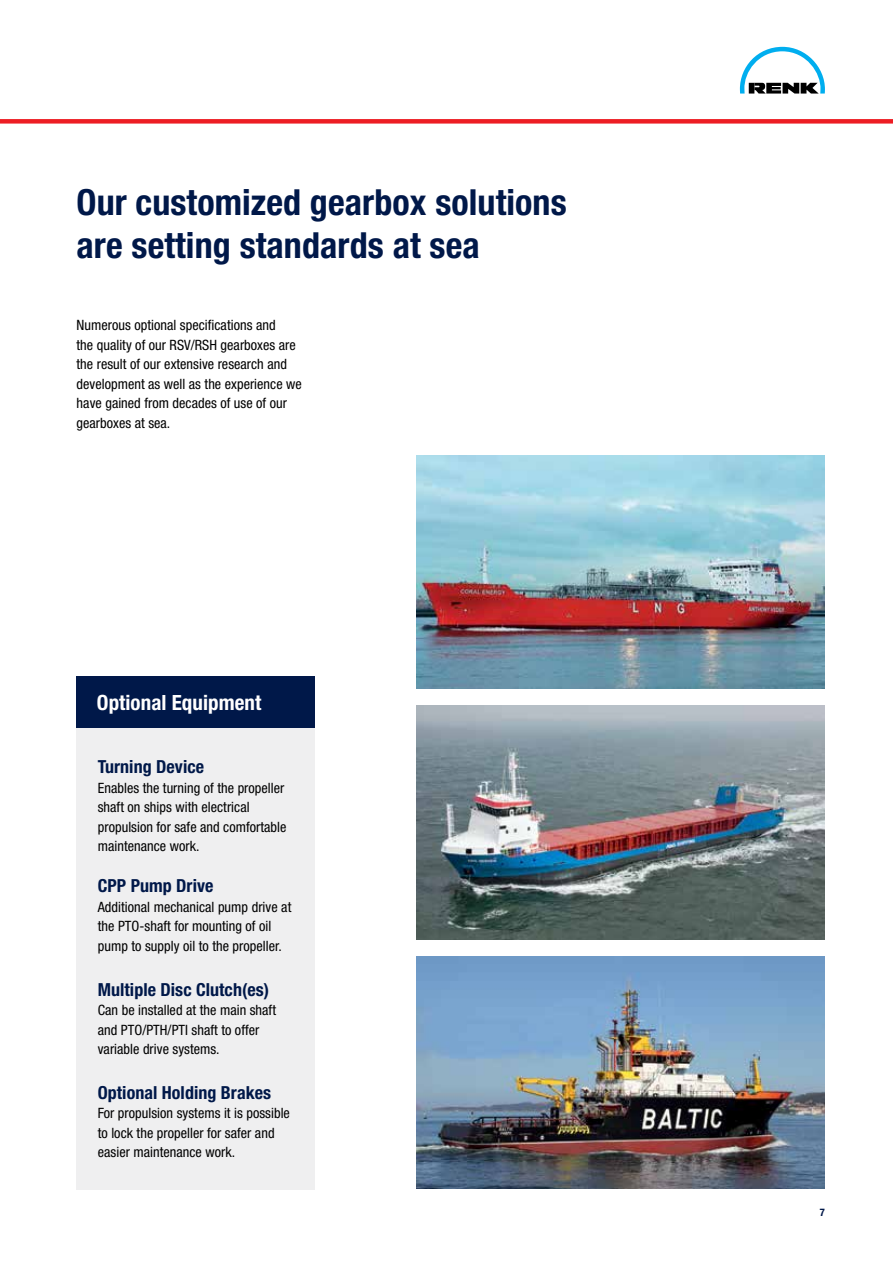
<style>
.page{position:relative;width:893px;height:1263px;background:#fff}
.page>*{position:absolute;margin:0;border:0;box-sizing:border-box;transform-origin:0 0}
.t1{font:700 condensed 36px/43.2px "Helvetica Neue LT";letter-spacing:.005em;color:#001849}
.t2{font:700 condensed 21px "Helvetica Neue LT";letter-spacing:.005em;color:#fff}
.t3{font:700 condensed 18px "Helvetica Neue LT";letter-spacing:.005em;color:#001849}
.t4{font:condensed 14.25px/19.5px "Helvetica Neue LT";letter-spacing:.005em;color:#000}
.t5{font:700 condensed 10.5px "Helvetica Neue LT";color:#001849}
</style>
<div class="page">
<svg style="left:740px;top:47px;width:85px;height:47px"></svg>
<img style="left:417px;top:957px;width:408px;height:232px">
<img style="left:417px;top:706px;width:408px;height:234px">
<img style="left:417px;top:455px;width:408px;height:234px">
<div style="left:0;top:119px;width:893px;height:5px;background:#ed1d24"></div>
<div style="left:77px;top:727px;width:238px;height:462px;background:#efeff0"></div>
<div style="left:77px;top:676px;width:238px;height:51px;background:#001849"></div>
<h1 class="t1" style="left:77px;top:180px;width:492px">Our customized gearbox solutions are setting standards at sea</h1>
<p class="t4" style="left:77px;top:315px;width:227px">Numerous optional specifications and<br>the quality of our RSV/RSH gearboxes are the result of our extensive research and development as well as the experience we have gained from decades of use of our gearboxes at sea.</p>
<h2 class="t2" style="left:97px;top:690px;width:166px">Optional Equipment</h2>
<p class="t3" style="left:98px;top:756px;width:108px">Turning Device</p>
<p class="t4" style="left:98px;top:778px;width:190px">Enables the turning of the propeller shaft on ships with electrical propulsion for safe and comfortable maintenance work.</p>
<p class="t3" style="left:98px;top:875px;width:117px">CPP Pump Drive</p>
<p class="t4" style="left:98px;top:897px;width:195px">Additional mechanical pump drive at the PTO-shaft for mounting of oil pump to supply oil to the propeller.</p>
<p class="t3" style="left:98px;top:978px;width:173px">Multiple Disc Clutch(es)</p>
<p class="t4" style="left:98px;top:1000px;width:180px">Can be installed at the main shaft and PTO/PTH/PTI shaft to offer variable drive systems.</p>
<p class="t3" style="left:98px;top:1081px;width:175px">Optional Holding Brakes</p>
<p class="t4" style="left:98px;top:1103px;width:194px">For propulsion systems it is possible to lock the propeller for safer and easier maintenance work.</p>
<p class="t5" style="left:820px;top:1206px;width:7px">7</p>
</div>
